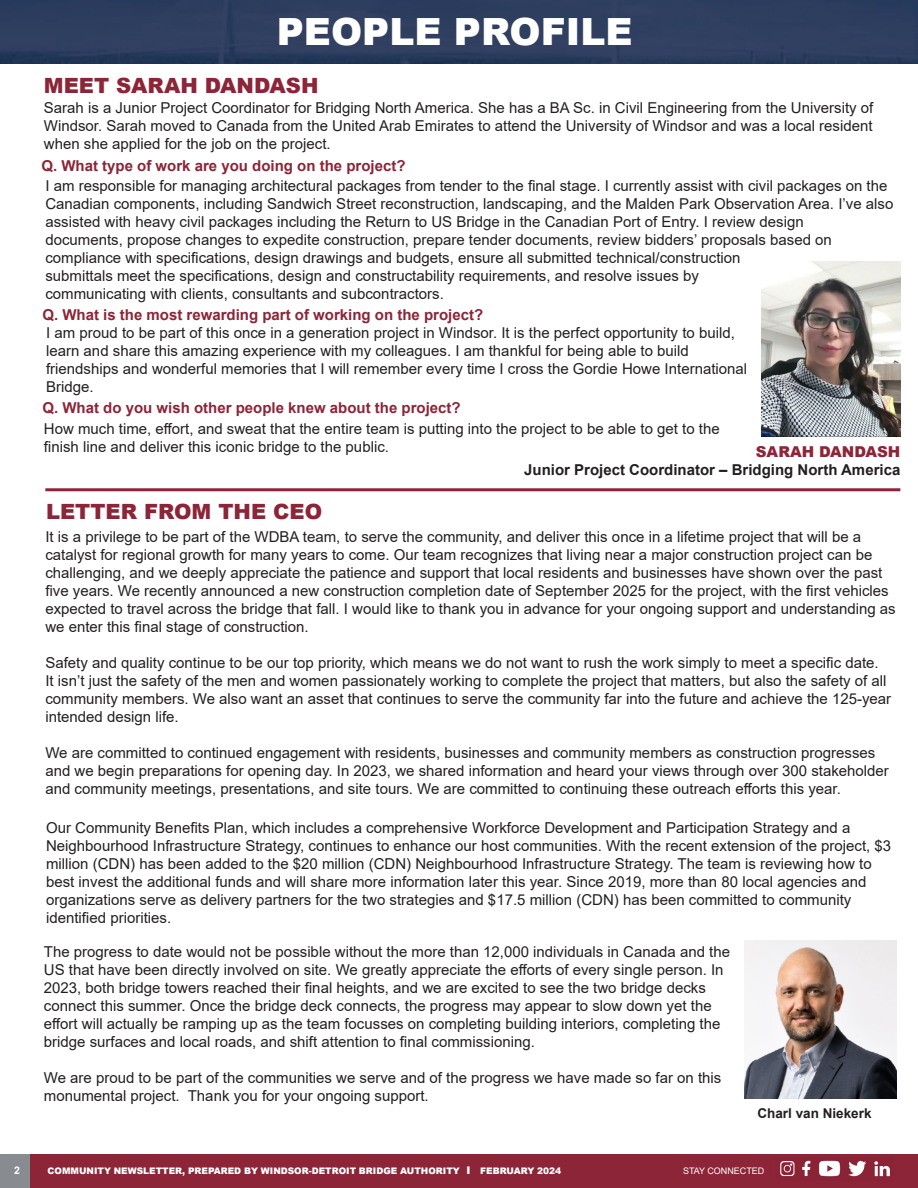
<style>
.page{position:relative;width:918px;height:1188px;background:#fff}
.page>*{position:absolute;margin:0;border:0;box-sizing:border-box;transform-origin:0 0}
.t1{font:900 37.5px "Arial";color:#fff}
.t2{font:900 21px "Arial";color:#8c2538}
.t3{font:15px/18px "Arial";color:#231f20}
.t4{font:700 15px "Arial";color:#8c2538}
.t5{font:700 15px "Arial";color:#231f20}
.t6{font:900 15px "Arial";color:#8c2538}
.t7{font:700 13.5px "Arial";color:#231f20}
.t8{font:700 10.5px "Arial";color:#fff}
.t9{font:900 9px "Arial";color:#fff}
.t10{font:9px "Arial";color:#fff}
.s1{font-size:10.5px}
</style>
<div class="page">
<div style="left:0;top:1155px;width:918px;height:33px;background:#8c2538"></div>
<img style="left:780px;top:1160px;width:110px;height:17px">
<div style="left:0;top:1155px;width:30px;height:33px;background:#888b90"></div>
<hr style="left:917px;top:1155px;width:1px;height:33px;background:#888b90">
<img style="left:0;top:0;width:918px;height:64px">
<hr style="left:45px;top:488px;width:855px;height:3px;background:#8d253a">
<img style="left:761px;top:261px;width:139px;height:176px">
<img style="left:744px;top:941px;width:153px;height:158px">
<p class="t8" style="left:14px;top:1163px;width:7px">2</p>
<h1 class="t1" style="left:277px;top:4px;width:357px">PEOPLE PROFILE</h1>
<h2 class="t2" style="left:44px;top:70px;width:276px">MEET SARAH DANDASH</h2>
<p class="t3" style="left:44px;top:99px;width:831px;text-align:justify">Sarah is a Junior Project Coordinator for Bridging North America. She has a BA Sc. in Civil Engineering from the University of Windsor. Sarah moved to Canada from the United Arab Emirates to attend the University of Windsor and was a local resident when she applied for the job on the project.</p>
<p class="t3" style="left:45px;top:177px;width:849px">I am responsible for managing architectural packages from tender to the final stage. I currently assist with civil packages on the Canadian components, including Sandwich Street reconstruction, landscaping, and the Malden Park Observation Area. I’ve also assisted with heavy civil packages including the Return to US Bridge in the Canadian Port of Entry. I review design<br>documents, propose changes to expedite construction, prepare tender documents, review bidders’ proposals based on compliance with specifications, design drawings and budgets, ensure all submitted technical/construction<br>submittals meet the specifications, design and constructability requirements, and resolve issues by<br>communicating with clients, consultants and subcontractors.</p>
<p class="t3" style="left:46px;top:324px;width:703px">I am proud to be part of this once in a generation project in Windsor. It is the perfect opportunity to build, learn and share this amazing experience with my colleagues. I am thankful for being able to build friendships and wonderful memories that I will remember every time I cross the Gordie Howe International Bridge.</p>
<p class="t3" style="left:44px;top:420px;width:677px">How much time, effort, and sweat that the entire team is putting into the project to be able to get to the finish line and deliver this iconic bridge to the public.</p>
<p class="t4" style="left:41px;top:155px;width:366px">Q. What type of work are you doing on the project?</p>
<p class="t4" style="left:42px;top:304px;width:442px">Q. What is the most rewarding part of working on the project?</p>
<p class="t4" style="left:42px;top:397px;width:420px">Q. What do you wish other people knew about the project?</p>
<p class="t6" style="left:756px;top:440px;width:146px">SARAH DANDASH</p>
<p class="t5" style="left:524px;top:459px;width:378px">Junior Project Coordinator – Bridging North America</p>
<h2 class="t2" style="left:46px;top:496px;width:278px">LETTER FROM THE CEO</h2>
<p class="t3" style="left:45px;top:528px;width:852px">It is a privilege to be part of the WDBA team, to serve the community, and deliver this once in a lifetime project that will be a catalyst for regional growth for many years to come. Our team recognizes that living near a major construction project can be challenging, and we deeply appreciate the patience and support that local residents and businesses have shown over the past five years. We recently announced a new construction completion date of September 2025 for the project, with the first vehicles expected to travel across the bridge that fall. I would like to thank you in advance for your ongoing support and understanding as we enter this final stage of construction.</p>
<p class="t3" style="left:45px;top:654px;width:847px">Safety and quality continue to be our top priority, which means we do not want to rush the work simply to meet a specific date.<br>It isn’t just the safety of the men and women passionately working to complete the project that matters, but also the safety of all community members. We also want an asset that continues to serve the community far into the future and achieve the 125-year intended design life.</p>
<p class="t3" style="left:45px;top:744px;width:845px">We are committed to continued engagement with residents, businesses and community members as construction progresses and we begin preparations for opening day. In 2023, we shared information and heard your views through over 300 stakeholder and community meetings, presentations, and site tours. We are committed to continuing these outreach efforts this year.</p>
<p class="t3" style="left:46px;top:818px;width:847px">Our Community Benefits Plan, which includes a comprehensive Workforce Development and Participation Strategy and a Neighbourhood Infrastructure Strategy, continues to enhance our host communities. With the recent extension of the project, $3 million (CDN) has been added to the $20 million (CDN) Neighbourhood Infrastructure Strategy. The team is reviewing how to best invest the additional funds and will share more information later this year. Since 2019, more than 80 local agencies and organizations serve as delivery partners for the two strategies and $17.5 million (CDN) has been committed to community identified priorities.</p>
<p class="t3" style="left:44px;top:943px;width:688px">The progress to date would not be possible without the more than 12,000 individuals in Canada and the US that have been directly involved on site. We greatly appreciate the efforts of every single person. In 2023, both bridge towers reached their final heights, and we are excited to see the two bridge decks connect this summer. Once the bridge deck connects, the progress may appear to slow down yet the effort will actually be ramping up as the team focusses on completing building interiors, completing the bridge surfaces and local roads, and shift attention to final commissioning.</p>
<p class="t3" style="left:44px;top:1069px;width:679px">We are proud to be part of the communities we serve and of the progress we have made so far on this monumental project. Thank you for your ongoing support.</p>
<p class="t7" style="left:757px;top:1103px;width:116px">Charl van Niekerk</p>
<p class="t9" style="left:48px;top:1164px;width:515px">COMMUNITY NEWSLETTER, PREPARED BY WINDSOR-DETROIT BRIDGE AUTHORITY <span class="s1">I</span> FEBRUARY 2024</p>
<p class="t10" style="left:683px;top:1164px;width:83px">STAY CONNECTED</p>
</div>
